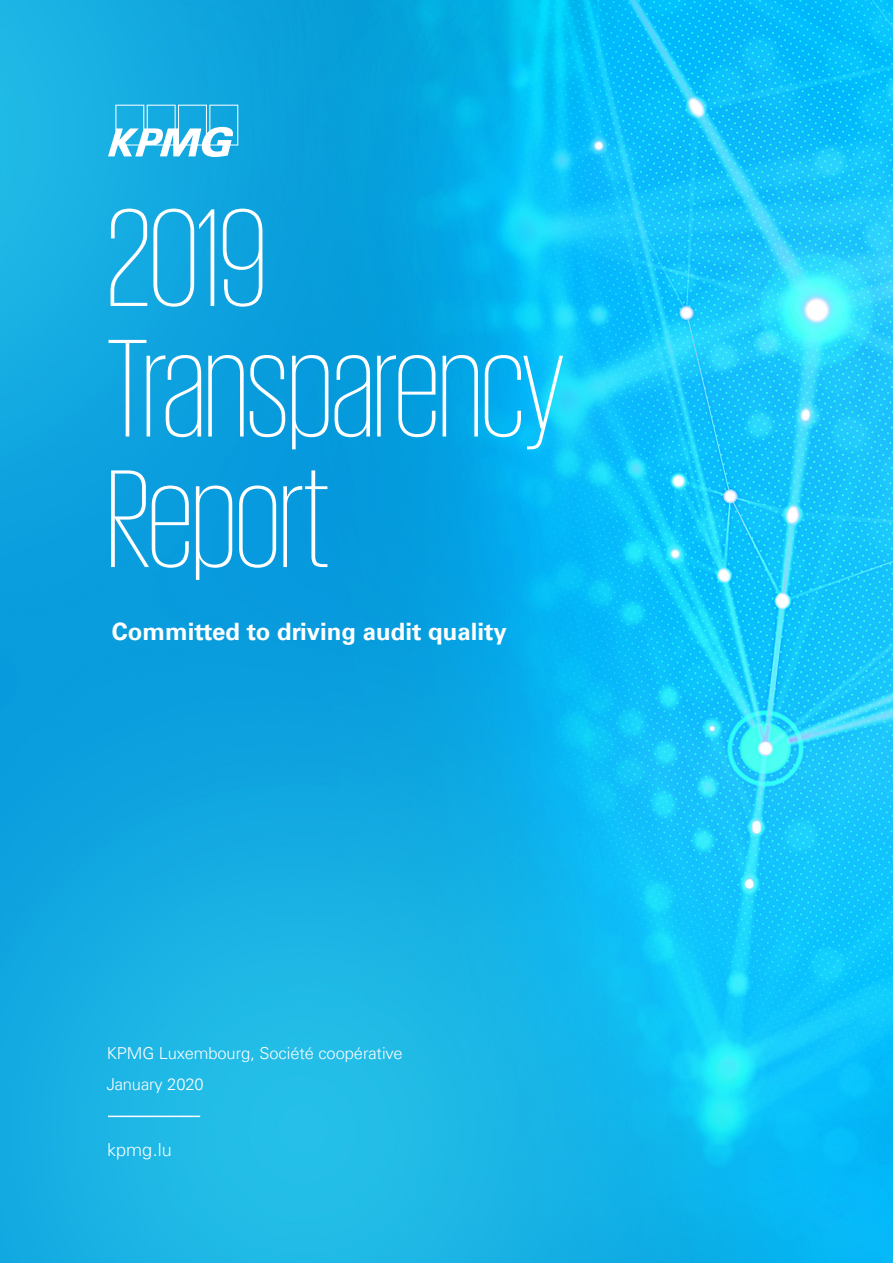
<style>
.page{position:relative;width:893px;height:1263px;background:#fff}
.page>*{position:absolute;margin:0;border:0;box-sizing:border-box;transform-origin:0 0}
.t1{font:200 142.5px/130.5px "KPMG";letter-spacing:-.01em;color:#fff}
.t2{font:700 24px "Universfor KPMG";color:#fff}
.t3{font:300 18px "Universfor KPMG";color:#fff}
.t4{font:300 16.5px/30.8px "Universfor KPMG";letter-spacing:-.005em;color:#fff}
</style>
<div class="page">
<img style="left:0;top:0;width:893px;height:1263px">
<hr style="left:108px;top:1115px;width:92px;height:2px;background:#fff">
<svg style="left:108px;top:105px;width:130px;height:52px"></svg>
<h1 class="t1" style="left:107px;top:190px;width:458px">2019<br>Transparency<br>Report</h1>
<h2 class="t2" style="left:112px;top:617px;width:396px">Committed to driving audit quality</h2>
<p class="t4" style="left:107px;top:1038px;width:297px">KPMG Luxembourg, Société coopérative<br>January 2020</p>
<p class="t3" style="left:107px;top:1138px;width:66px">kpmg.lu</p>
</div>
